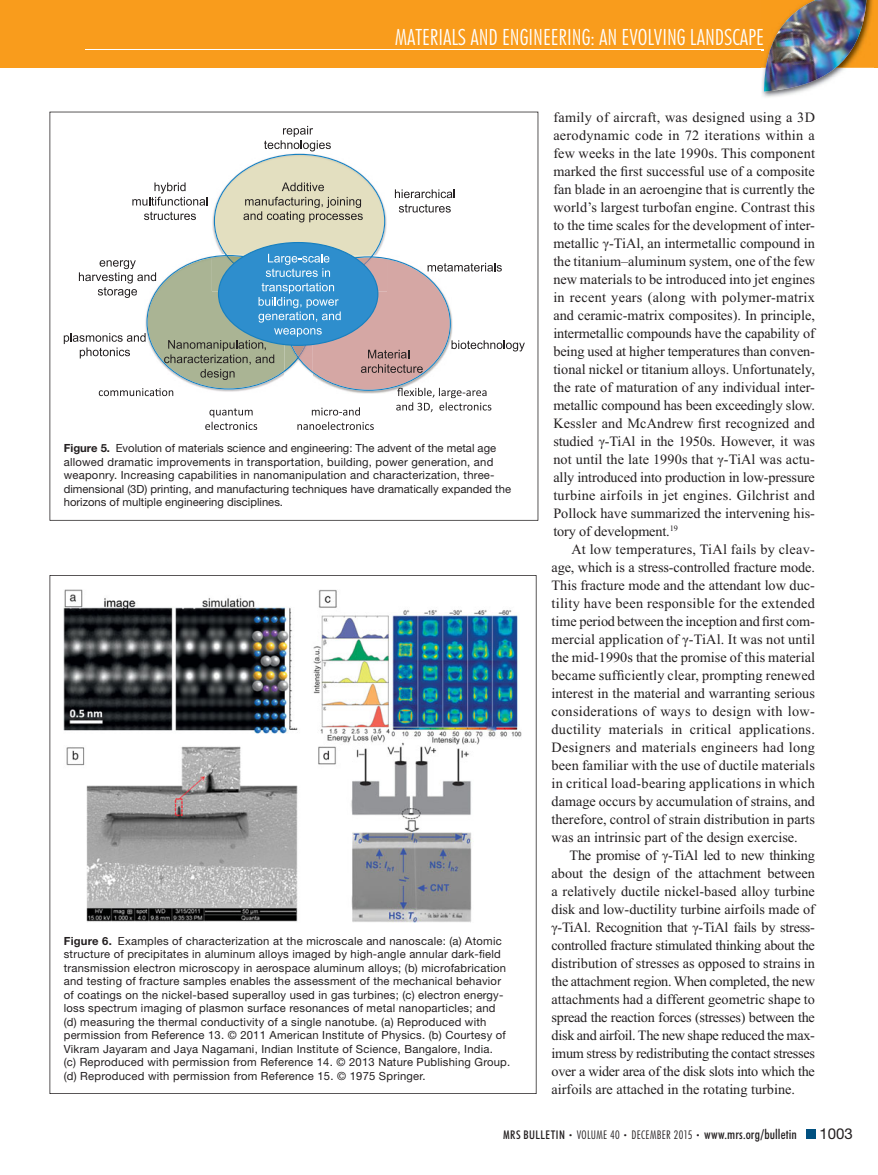
<style>
.page{position:relative;width:878px;height:1175px;background:#fff}
.page>*{position:absolute;margin:0;border:0;box-sizing:border-box;transform-origin:0 0}
.t1{font:300 condensed 22.5px "Futura BT";color:#fff}
.t2{font:15px "Helvetica Neue LT Std";color:#231f20}
.t3{font:14.25px/18px "Times New Roman";color:#231f20;text-align:justify}
.t4{font:300 condensed 12px "Futura BT";letter-spacing:.025em;color:#231f20}
.t5{font:11.25px/13.5px "Helvetica Neue LT Std";letter-spacing:.02em;color:#231f20}
.t6{font:11.25px/13.5px "Helvetica Neue LT Std";color:#231f20}
.s1{font-weight:700}
.s2{font-weight:500}
.s3{font-size:7.5px}
.s4{font-weight:500;font-size:13.5px}
</style>
<div class="page">
<div style="left:0;top:0;width:878px;height:68px;background:#f99c1c"></div>
<hr style="left:86px;top:50px;width:678px;height:1px;background:#fff">
<div style="left:806px;top:1130px;width:9px;height:8px;background:#005080"></div>
<img style="left:762px;top:92px;width:38px;height:5px">
<img style="left:866px;top:0;width:7px;height:68px">
<svg style="left:761px;top:49px;width:3px;height:43px"></svg>
<img style="left:764px;top:0;width:102px;height:92px">
<svg style="left:50px;top:575px;width:486px;height:519px"></svg>
<svg style="left:50px;top:112px;width:488px;height:408px"></svg>
<h1 class="t1" style="left:395px;top:29px;width:370px">MATERIALS AND ENGINEERING: AN EVOLVING LANDSCAPE</h1>
<p class="t6" style="left:64px;top:443px;width:449px"><span class="s1">Figure 5.</span> Evolution of materials science and engineering: The advent of the metal age allowed dramatic improvements in transportation, building, power generation, and weaponry. Increasing capabilities in nanomanipulation and characterization, three&shy;dimensional (3D) printing, and manufacturing techniques have dramatically expanded the horizons of multiple engineering disciplines.</p>
<p class="t5" style="left:64px;top:935px;width:448px"><span class="s1">Figure 6.</span> Examples of characterization at the microscale and nanoscale: (a) Atomic structure of precipitates in aluminum alloys imaged by high-angle annular dark-field transmission electron microscopy in aerospace aluminum alloys; (b) microfabrication and testing of fracture samples enables the assessment of the mechanical behavior of coatings on the nickel-based superalloy used in gas turbines; (c) electron energy&shy;loss spectrum imaging of plasmon surface resonances of metal nanoparticles; and (d) measuring the thermal conductivity of a single nanotube. (a) Reproduced with permission from Reference 13. © 2011 American Institute of Physics. (b) Courtesy of Vikram Jayaram and Jaya Nagamani, Indian Institute of Science, Bangalore, India.<br>(c) Reproduced with permission from Reference 14. © 2013 Nature Publishing Group. (d) Reproduced with permission from Reference 15. © 1975 Springer.</p>
<p class="t3" style="left:553px;top:109px;width:263px">family of aircraft, was designed using a 3D aerodynamic code in 72 iterations within a few weeks in the late 1990s. This component marked the first successful use of a composite fan blade in an aeroengine that is currently the world’s largest turbofan engine. Contrast this to the time scales for the development of inter&shy;metallic γ -TiAl, an intermetallic compound in the titanium–aluminum system, one of the few new materials to be introduced into jet engines in recent years (along with polymer-matrix and ceramic-matrix composites). In principle, intermetallic compounds have the capability of being used at higher temperatures than conven&shy;tional nickel or titanium alloys. Unfortunately, the rate of maturation of any individual inter&shy;metallic compound has been exceedingly slow.<br>Kessler and McAndrew first recognized and studied γ -TiAl in the 1950s. However, it was not until the late 1990s that γ -TiAl was actu&shy;ally introduced into production in low-pressure turbine airfoils in jet engines. Gilchrist and Pollock have summarized the intervening his&shy;tory of development. <sup>19</sup></p>
<p class="t3" style="left:551px;top:541px;width:265px;text-indent:20px">At low temperatures, TiAl fails by cleav&shy;age, which is a stress-controlled fracture mode.<br>This fracture mode and the attendant low duc&shy;tility have been responsible for the extended time period between the inception and first com&shy;mercial application of γ -TiAl. It was not until the mid-1990s that the promise of this material became sufficiently clear, prompting renewed interest in the material and warranting serious considerations of ways to design with low&shy;ductility materials in critical applications.<br>Designers and materials engineers had long been familiar with the use of ductile materials in critical load-bearing applications in which damage occurs by accumulation of strains, and therefore, control of strain distribution in parts was an intrinsic part of the design exercise.</p>
<p class="t3" style="left:551px;top:847px;width:265px;text-indent:18px">The promise of γ -TiAl led to new thinking about the design of the attachment between a relatively ductile nickel-based alloy turbine disk and low-ductility turbine airfoils made of γ -TiAl. Recognition that γ -TiAl fails by stress&shy;controlled fracture stimulated thinking about the distribution of stresses as opposed to strains in the attachment region. When completed, the new attachments had a different geometric shape to spread the reaction forces (stresses) between the disk and airfoil. The new shape reduced the max&shy;imum stress by redistributing the contact stresses over a wider area of the disk slots into which the airfoils are attached in the rotating turbine.</p>
<p class="t4" style="left:503px;top:1130px;width:295px"><span class="s2">MRS BULLETIN</span> <span class="s3">•</span> VOLUME 40 <span class="s3">•</span> DECEMBER 2015 <span class="s3">•</span> <span class="s4">www.mrs.org/bulletin</span></p>
<p class="t2" style="left:819px;top:1128px;width:35px">1003</p>
</div>
